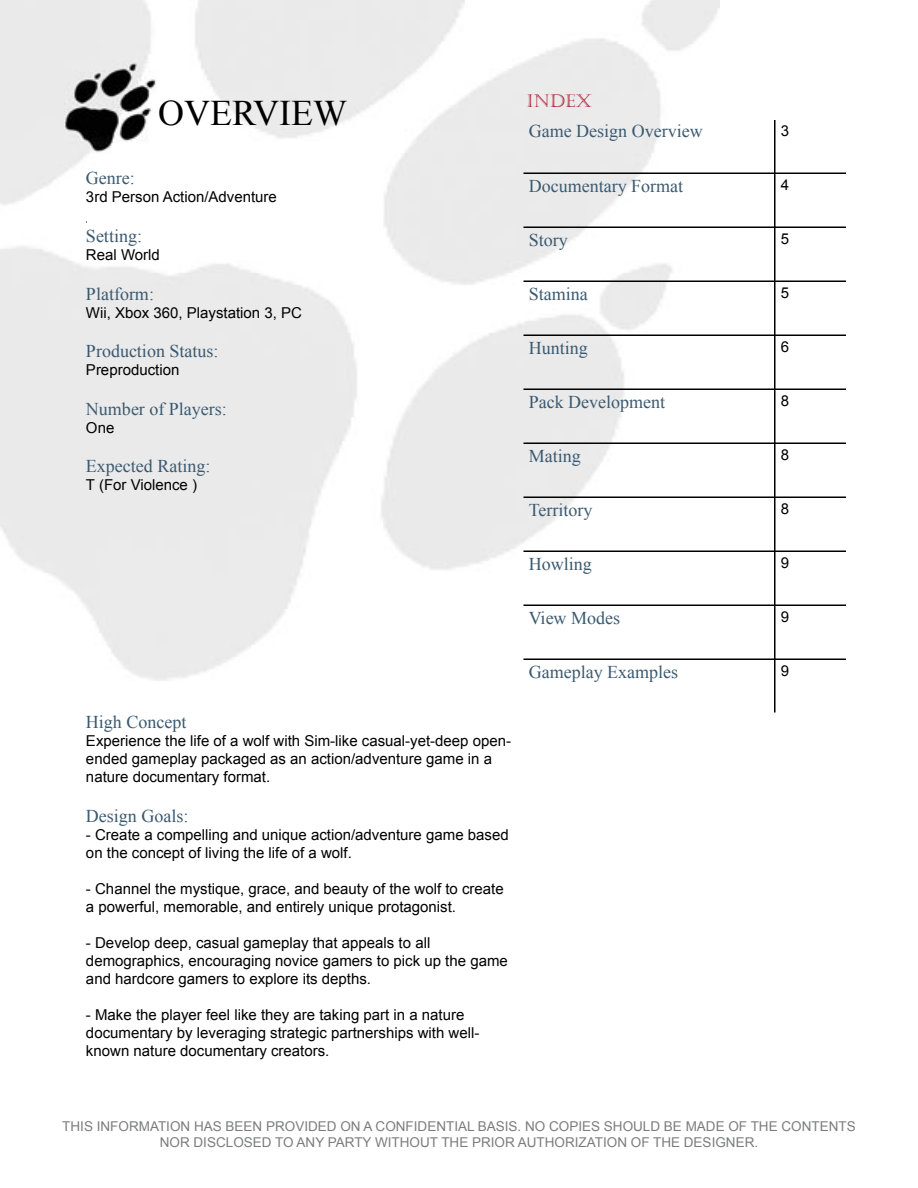
<style>
.page{position:relative;width:918px;height:1188px;background:#fff}
.page>*{position:absolute;margin:0;border:0;box-sizing:border-box;transform-origin:0 0}
.t1{font:36px "Times New Roman";color:#000}
.t2{font:18px "Times New Roman";color:#3a5970}
.t3{font:18px "Castellar";color:#a9192d}
.t4{font:15px/18px "Arial";color:#000}
.t5{font:13.5px/16.2px "Arial";color:#7b7c7c;text-align:center}
</style>
<div class="page">
<hr style="left:774px;top:120px;width:2px;height:53px;background:#000">
<hr style="left:524px;top:173px;width:252px;height:1px;background:#000">
<hr style="left:776px;top:173px;width:70px;height:1px;background:#000">
<hr style="left:774px;top:174px;width:2px;height:53px;background:#000">
<hr style="left:524px;top:227px;width:252px;height:1px;background:#000">
<hr style="left:776px;top:227px;width:70px;height:1px;background:#000">
<hr style="left:774px;top:228px;width:2px;height:53px;background:#000">
<hr style="left:524px;top:281px;width:252px;height:1px;background:#000">
<hr style="left:776px;top:281px;width:70px;height:1px;background:#000">
<hr style="left:774px;top:282px;width:2px;height:53px;background:#000">
<hr style="left:524px;top:335px;width:252px;height:1px;background:#000">
<hr style="left:776px;top:335px;width:70px;height:1px;background:#000">
<hr style="left:774px;top:336px;width:2px;height:53px;background:#000">
<hr style="left:524px;top:389px;width:252px;height:1px;background:#000">
<hr style="left:776px;top:389px;width:70px;height:1px;background:#000">
<hr style="left:774px;top:390px;width:2px;height:53px;background:#000">
<hr style="left:524px;top:443px;width:252px;height:1px;background:#000">
<hr style="left:776px;top:443px;width:70px;height:1px;background:#000">
<hr style="left:774px;top:444px;width:2px;height:53px;background:#000">
<hr style="left:524px;top:497px;width:252px;height:1px;background:#000">
<hr style="left:776px;top:497px;width:70px;height:1px;background:#000">
<hr style="left:774px;top:498px;width:2px;height:53px;background:#000">
<hr style="left:524px;top:551px;width:252px;height:1px;background:#000">
<hr style="left:776px;top:551px;width:70px;height:1px;background:#000">
<hr style="left:774px;top:552px;width:2px;height:53px;background:#000">
<hr style="left:524px;top:605px;width:252px;height:1px;background:#000">
<hr style="left:776px;top:605px;width:70px;height:1px;background:#000">
<hr style="left:774px;top:606px;width:2px;height:53px;background:#000">
<hr style="left:524px;top:659px;width:252px;height:1px;background:#000">
<hr style="left:776px;top:659px;width:70px;height:1px;background:#000">
<hr style="left:774px;top:660px;width:2px;height:53px;background:#000">
<img style="left:65px;top:61px;width:91px;height:93px">
<h1 class="t1" style="left:158px;top:88px;width:191px">OVERVIEW</h1>
<p class="t2" style="left:86px;top:166px;width:50px">Genre:</p>
<p class="t4" style="left:86px;top:188px;width:192px">3rd Person Action/Adventure</p>
<p class="t2" style="left:86px;top:224px;width:58px">Setting:</p>
<p class="t4" style="left:86px;top:246px;width:75px">Real World</p>
<p class="t2" style="left:86px;top:281px;width:70px">Platform:</p>
<p class="t4" style="left:86px;top:303px;width:217px">Wii, Xbox 360, Playstation 3, PC</p>
<p class="t2" style="left:86px;top:339px;width:134px">Production Status:</p>
<p class="t4" style="left:86px;top:361px;width:95px">Preproduction</p>
<p class="t2" style="left:86px;top:397px;width:142px">Number of Players:</p>
<p class="t4" style="left:86px;top:419px;width:30px">One</p>
<p class="t2" style="left:86px;top:454px;width:126px">Expected Rating:</p>
<p class="t4" style="left:86px;top:476px;width:113px">T (For Violence )</p>
<p class="t3" style="left:526px;top:91px;width:67px">INDEX</p>
<p class="t2" style="left:529px;top:119px;width:175px">Game Design Overview</p>
<p class="t4" style="left:781px;top:122px;width:10px">3</p>
<p class="t2" style="left:529px;top:174px;width:156px">Documentary Format</p>
<p class="t4" style="left:781px;top:176px;width:10px">4</p>
<p class="t2" style="left:529px;top:228px;width:41px">Story</p>
<p class="t4" style="left:781px;top:230px;width:10px">5</p>
<p class="t2" style="left:529px;top:282px;width:61px">Stamina</p>
<p class="t4" style="left:781px;top:284px;width:10px">5</p>
<p class="t2" style="left:529px;top:336px;width:61px">Hunting</p>
<p class="t4" style="left:781px;top:338px;width:10px">6</p>
<p class="t2" style="left:529px;top:390px;width:138px">Pack Development</p>
<p class="t4" style="left:781px;top:392px;width:10px">8</p>
<p class="t2" style="left:529px;top:444px;width:54px">Mating</p>
<p class="t4" style="left:781px;top:446px;width:10px">8</p>
<p class="t2" style="left:529px;top:498px;width:65px">Territory</p>
<p class="t4" style="left:781px;top:500px;width:10px">8</p>
<p class="t2" style="left:529px;top:552px;width:64px">Howling</p>
<p class="t4" style="left:781px;top:554px;width:10px">9</p>
<p class="t2" style="left:529px;top:606px;width:93px">View Modes</p>
<p class="t4" style="left:781px;top:608px;width:10px">9</p>
<p class="t2" style="left:86px;top:710px;width:102px">High Concept</p>
<p class="t4" style="left:86px;top:732px;width:427px">Experience the life of a wolf with Sim-like casual-yet-deep open&shy;ended gameplay packaged as an action/adventure game in a nature documentary format.</p>
<p class="t2" style="left:86px;top:803px;width:104px">Design Goals:</p>
<p class="t4" style="left:86px;top:825px;width:424px">- Create a compelling and unique action/adventure game based on the concept of living the life of a wolf.</p>
<p class="t4" style="left:86px;top:879px;width:419px">- Channel the mystique, grace, and beauty of the wolf to create a powerful, memorable, and entirely unique protagonist.</p>
<p class="t4" style="left:86px;top:933px;width:423px">- Develop deep, casual gameplay that appeals to all demographics, encouraging novice gamers to pick up the game and hardcore gamers to explore its depths.</p>
<p class="t4" style="left:86px;top:1005px;width:395px">- Make the player feel like they are taking part in a nature documentary by leveraging strategic partnerships with well&shy;known nature documentary creators.</p>
<p class="t2" style="left:529px;top:660px;width:151px">Gameplay Examples</p>
<p class="t4" style="left:781px;top:662px;width:10px">9</p>
<p class="t5" style="left:62px;top:1118px;width:795px">THIS INFORMATION HAS BEEN PROVIDED ON A CONFIDENTIAL BASIS. NO COPIES SHOULD BE MADE OF THE CONTENTS<br>NOR DISCLOSED TO ANY PARTY WITHOUT THE PRIOR AUTHORIZATION OF THE DESIGNER.</p>
</div>
